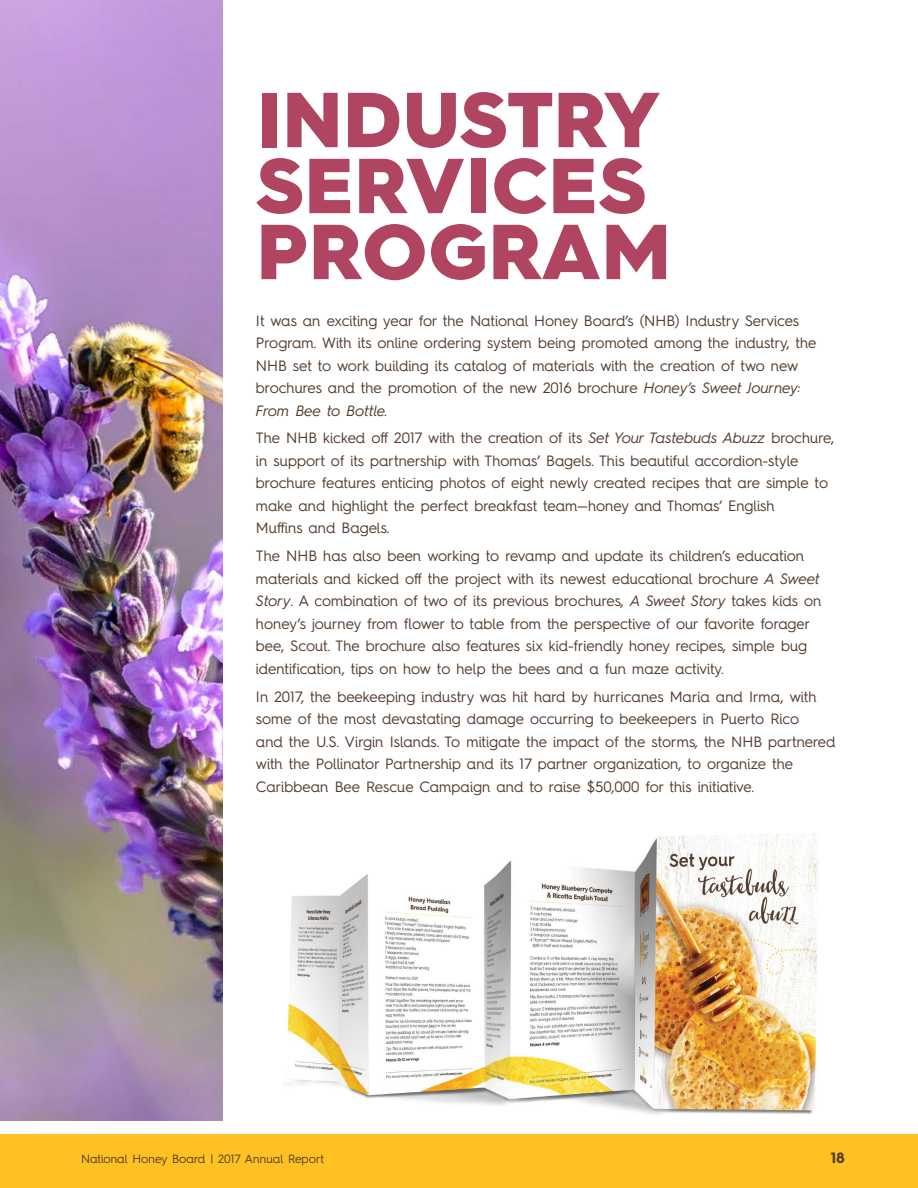
<style>
.page{position:relative;width:918px;height:1188px;background:#fff}
.page>*{position:absolute;margin:0;border:0;box-sizing:border-box;transform-origin:0 0}
.t1{font:900 78px/66px "Hurme Geometric Sans 4";letter-spacing:.02em;color:#af4561}
.t2{font:15px/22.5px "Hurme Geometric Sans 4";color:#543c2e}
.t3{font:700 15px "Hurme Geometric Sans 4";color:#543c2e}
.t4{font:12px "Hurme Geometric Sans 4";color:#543c2e}
.s1{font-style:italic}
</style>
<div class="page">
<div style="left:0;top:1134px;width:918px;height:54px;background:#ffc222"></div>
<img style="left:285px;top:833px;width:534px;height:281px">
<img style="left:0;top:0;width:223px;height:1120px">
<h1 class="t1" style="left:257px;top:86px;width:415px">INDUSTRY<br>SERVICES<br>PROGRAM</h1>
<p class="t2" style="left:256px;top:309px;width:562px">It was an exciting year for the National Honey Board’s (NHB) Industry Services Program. With its online ordering system being promoted among the industry, the NHB set to work building its catalog of materials with the creation of two new brochures and the promotion of the new 2016 brochure <span class="s1">Honey’s Sweet Journey:<br>From Bee to Bottle.</span></p>
<p class="t2" style="left:256px;top:426px;width:580px">The NHB kicked off 2017 with the creation of its <span class="s1">Set Your Tastebuds Abuzz</span> brochure, in support of its partnership with Thomas’ Bagels. This beautiful accordion-style brochure features enticing photos of eight newly created recipes that are simple to make and highlight the perfect breakfast team—honey and Thomas’ English<br>Muffins and Bagels.</p>
<p class="t2" style="left:256px;top:544px;width:567px">The NHB has also been working to revamp and update its children’s education materials and kicked off the project with its newest educational brochure <span class="s1">A Sweet Story</span>. A combination of two of its previous brochures, <span class="s1">A Sweet Story</span> takes kids on honey’s journey from flower to table from the perspective of our favorite forager bee, Scout. The brochure also features six kid-friendly honey recipes, simple bug identification, tips on how to help the bees and a fun maze activity.</p>
<p class="t2" style="left:256px;top:685px;width:581px">In 2017, the beekeeping industry was hit hard by hurricanes Maria and Irma, with some of the most devastating damage occurring to beekeepers in Puerto Rico<br>and the U.S. Virgin Islands. To mitigate the impact of the storms, the NHB partnered with the Pollinator Partnership and its 17 partner organization, to organize the Caribbean Bee Rescue Campaign and to raise $50,000 for this initiative.</p>
<p class="t4" style="left:81px;top:1150px;width:245px">National Honey Board | 2017 Annual Report</p>
<p class="t3" style="left:831px;top:1147px;width:16px">18</p>
</div>
